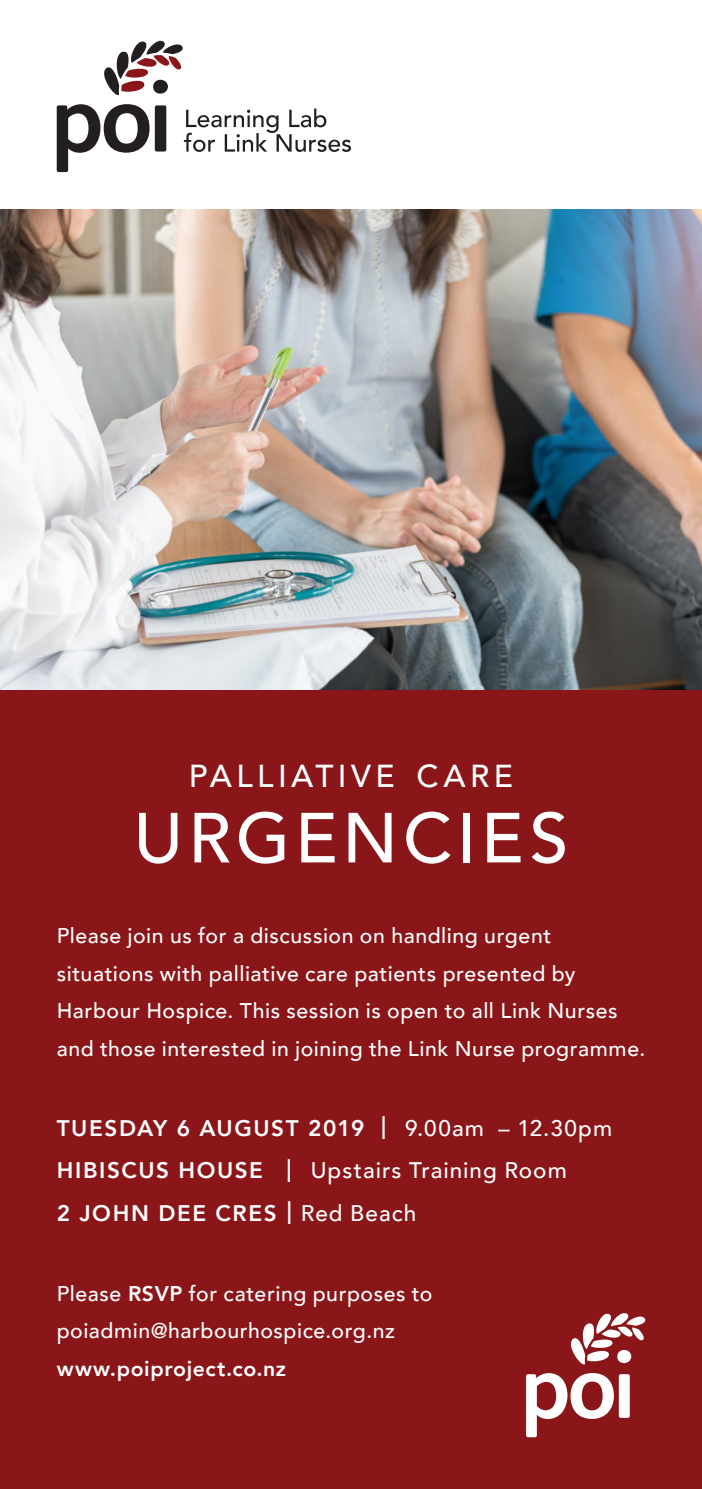
<style>
.page{position:relative;width:702px;height:1489px;background:#fff}
.page>*{position:absolute;margin:0;border:0;box-sizing:border-box;transform-origin:0 0}
.t1{font:500 70px "Avenir LT Std";letter-spacing:.07em;color:#fff}
.t2{font:500 31.5px "Avenir LT Std";letter-spacing:.14em;color:#fff}
.t3{font:800 22.5px "Avenir";letter-spacing:.07em;color:#fff}
.t4{font:500 22.5px "Avenir";letter-spacing:.045em;color:#fff}
.Paragraph_Style_1{font:500 21.25px/37.5px "Avenir";letter-spacing:.025em;color:#fff}
.t5{font:800 21.25px "Avenir";letter-spacing:.03em;color:#fff}
.s1{font-weight:300;font-size:32.5px}
.s2{font-weight:500}
.s3{font-weight:800}
</style>
<div class="page">
<svg style="left:184px;top:108px;width:167px;height:44px"></svg>
<svg style="left:104px;top:40px;width:79px;height:56px"></svg>
<svg style="left:57px;top:104px;width:92px;height:68px"></svg>
<div style="left:155px;top:105px;width:11px;height:46px;background:#231f20;border-radius:2px"></div>
<div style="left:153px;top:80px;width:15px;height:14px;background:#231f20;border-radius:50%"></div>
<div style="left:0;top:690px;width:702px;height:798px;background:#8a1619"></div>
<img style="left:0;top:209px;width:702px;height:481px">
<svg style="left:571px;top:1313px;width:75px;height:52px"></svg>
<svg style="left:526px;top:1373px;width:88px;height:63px"></svg>
<div style="left:618px;top:1373px;width:11px;height:44px;background:#fff;border-radius:2px"></div>
<div style="left:617px;top:1349px;width:14px;height:13px;background:#fff;border-radius:50%"></div>
<p class="t2" style="left:189px;top:758px;width:326px">PALLIATIVE CARE</p>
<p class="t1" style="left:134px;top:797px;width:436px">URGENCIES</p>
<p class="Paragraph_Style_1" style="left:57px;top:915px;width:590px">Please join us for a discussion on handling urgent situations with palliative care patients presented by Harbour Hospice. This session is open to all Link Nurses and those interested in joining the Link Nurse programme.</p>
<p class="t3" style="left:57px;top:1110px;width:557px">TUESDAY 6 AUGUST 2019 <span class="s1">I</span> <span class="s2">9.00am – 12.30pm</span></p>
<p class="t4" style="left:57px;top:1150px;width:511px"><span class="s3">HIBISCUS HOUSE</span> <span class="s1">I</span> Upstairs Training Room</p>
<p class="t3" style="left:57px;top:1195px;width:361px">2 JOHN DEE CRES <span class="s1">I</span> <span class="s2">Red Beach</span></p>
<p class="Paragraph_Style_1" style="left:57px;top:1273px;width:377px">Please <span class="s3">RSVP</span> for catering purposes to</p>
<p class="Paragraph_Style_1" style="left:57px;top:1310px;width:339px">poiadmin@harbourhospice.org.nz</p>
<p class="t5" style="left:57px;top:1351px;width:231px">www.poiproject.co.nz</p>
</div>
